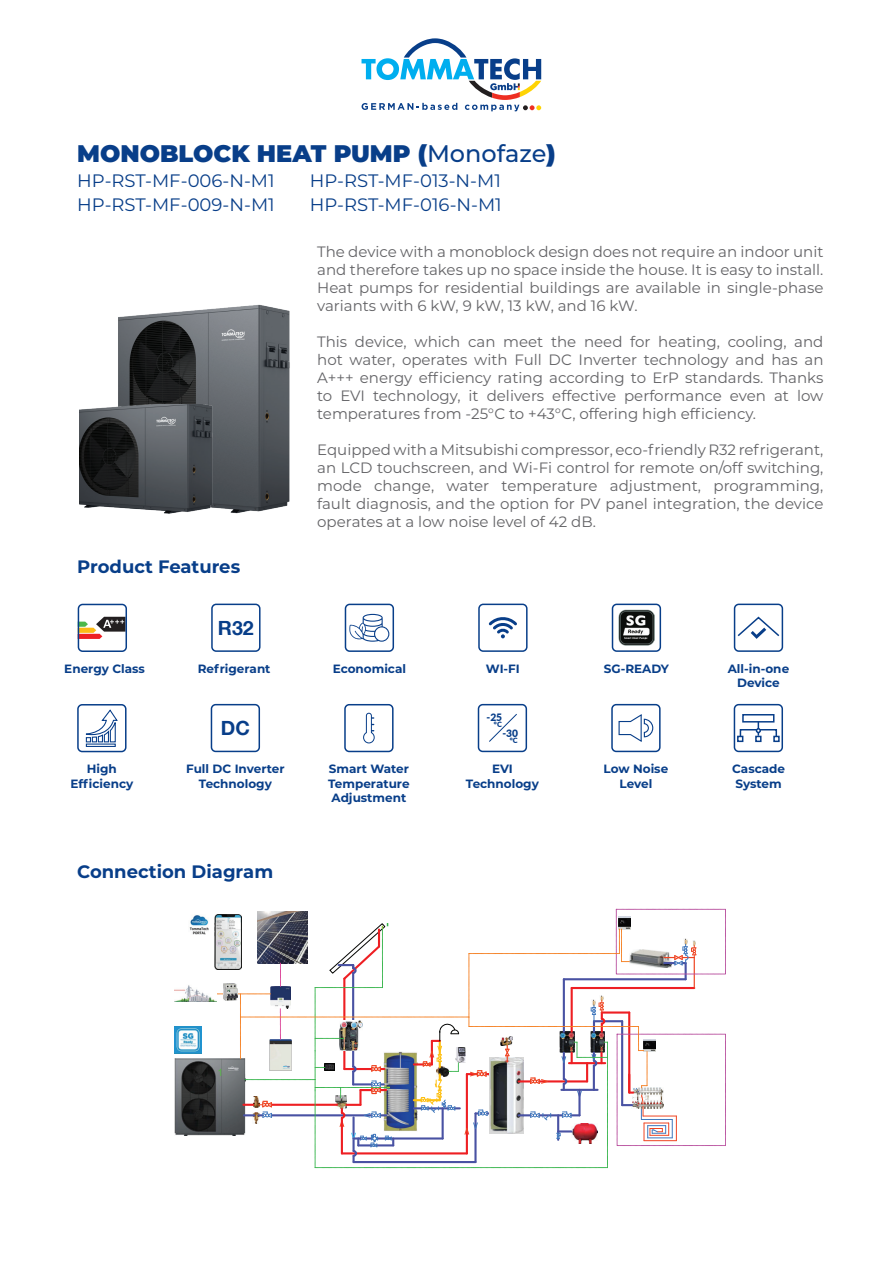
<style>
.page{position:relative;width:893px;height:1263px;background:#fff}
.page>*{position:absolute;margin:0;border:0;box-sizing:border-box;transform-origin:0 0}
.t1{font:900 24px "Montserrat";color:#083e89}
.t2{font:700 19.5px "Helvetica Neue LT Com";color:#083e89}
.t3{font:18px "Montserrat";color:#083e89}
.t4{font:700 18px "Montserrat";color:#083e89}
.t5{font:15px/18px "Montserrat";color:#636366;text-align:justify}
.t6{font:700 12px/14.4px "Montserrat";color:#083e89;text-align:center}
.t7{font:900 10.2px "Lato";color:#083e89}
.t8{font:10.05px "Arial";color:#58b847}
.t9{font:900 7.35px "Lato";color:#083e89}
.s1{font-weight:500}
</style>
<div class="page">
<img style="left:118px;top:304px;width:172px;height:210px">
<img style="left:80px;top:404px;width:138px;height:110px">
<svg style="left:81px;top:617px;width:43px;height:22px"></svg>
<div style="left:78px;top:604px;width:49px;height:48px;border:2px solid #083e89;border-radius:4px"></div>
<div style="left:211px;top:604px;width:50px;height:48px;border:2px solid #083e89;border-radius:4px"></div>
<svg style="left:349px;top:614px;width:40px;height:28px"></svg>
<div style="left:345px;top:604px;width:49px;height:48px;border:2px solid #083e89;border-radius:4px"></div>
<svg style="left:489px;top:617px;width:28px;height:21px"></svg>
<div style="left:478px;top:604px;width:50px;height:48px;border:2px solid #083e89;border-radius:4px"></div>
<img style="left:618px;top:610px;width:36px;height:36px">
<div style="left:612px;top:604px;width:49px;height:48px;border:2px solid #083e89;border-radius:4px"></div>
<div style="left:734px;top:604px;width:49px;height:48px;border:2px solid #083e89;border-radius:4px"></div>
<svg style="left:736px;top:615px;width:45px;height:24px"></svg>
<div style="left:211px;top:704px;width:49px;height:48px;border:2px solid #083e89;border-radius:4px"></div>
<div style="left:77px;top:704px;width:50px;height:48px;border:2px solid #083e89;border-radius:4px"></div>
<div style="left:86px;top:743px;width:30px;height:4px;border:1px solid #083e89"></div>
<svg style="left:85px;top:709px;width:33px;height:34px"></svg>
<div style="left:611px;top:704px;width:50px;height:48px;border:2px solid #083e89;border-radius:4px"></div>
<svg style="left:618px;top:714px;width:36px;height:28px"></svg>
<div style="left:344px;top:704px;width:50px;height:48px;border:2px solid #083e89;border-radius:4px"></div>
<svg style="left:363px;top:712px;width:12px;height:32px"></svg>
<div style="left:478px;top:704px;width:49px;height:48px;border:2px solid #083e89;border-radius:4px"></div>
<svg style="left:489px;top:713px;width:28px;height:29px"></svg>
<div style="left:734px;top:704px;width:49px;height:48px;border:2px solid #083e89;border-radius:4px"></div>
<div style="left:742px;top:714px;width:32px;height:8px;border:2px solid #083e89"></div>
<div style="left:740px;top:729px;width:37px;height:8px;border:2px solid #083e89"></div>
<svg style="left:737px;top:736px;width:6px;height:6px"></svg>
<div style="left:773px;top:736px;width:7px;height:6px;border:2px solid #083e89"></div>
<svg style="left:755px;top:722px;width:6px;height:20px"></svg>
<img style="left:175px;top:1059px;width:42px;height:76px">
<img style="left:175px;top:1026px;width:27px;height:27px">
<img style="left:175px;top:985px;width:41px;height:16px">
<img style="left:189px;top:915px;width:20px;height:20px">
<img style="left:215px;top:914px;width:2px;height:55px">
<svg style="left:217px;top:909px;width:509px;height:259px"></svg>
<svg style="left:361px;top:38px;width:180px;height:73px"></svg>
<h1 class="t1" style="left:77px;top:135px;width:480px">MONOBLOCK HEAT PUMP (<span class="s1">Monofaze</span>)</h1>
<p class="t3" style="left:77px;top:168px;width:199px">HP-RST-MF-006-N-M1</p>
<p class="t3" style="left:310px;top:168px;width:193px">HP-RST-MF-013-N-M1</p>
<p class="t3" style="left:77px;top:192px;width:199px">HP-RST-MF-009-N-M1</p>
<p class="t3" style="left:310px;top:192px;width:194px">HP-RST-MF-016-N-M1</p>
<p class="t4" style="left:77px;top:554px;width:165px">Product Features</p>
<p class="t5" style="left:317px;top:243px;width:508px">The device with a monoblock design does not require an indoor unit and therefore takes up no space inside the house. It is easy to install.<br>Heat pumps for residential buildings are available in single-phase variants with 6 kW, 9 kW, 13 kW, and 16 kW.</p>
<p class="t5" style="left:317px;top:333px;width:508px">This device, which can meet the need for heating, cooling, and hot water, operates with Full DC Inverter technology and has an A+++ energy efficiency rating according to ErP standards. Thanks to EVI technology, it delivers effective performance even at low temperatures from -25°C to +43°C, offering high efficiency.</p>
<p class="t5" style="left:317px;top:441px;width:508px">Equipped with a Mitsubishi compressor, eco-friendly R32 refrigerant, an LCD touchscreen, and Wi-Fi control for remote on/off switching, mode change, water temperature adjustment, programming, fault diagnosis, and the option for PV panel integration, the device operates at a low noise level of 42 dB.</p>
<h2 class="t2" style="left:218px;top:615px;width:37px">R32</h2>
<p class="t6" style="left:198px;top:661px;width:74px">Refrigerant</p>
<p class="t6" style="left:333px;top:661px;width:75px">Economical</p>
<p class="t6" style="left:486px;top:661px;width:35px">WI-FI</p>
<p class="t6" style="left:604px;top:661px;width:67px">SG-READY</p>
<p class="t6" style="left:728px;top:661px;width:63px">All-in-one<br>Device</p>
<h2 class="t2" style="left:221px;top:716px;width:30px">DC</h2>
<p class="t6" style="left:186px;top:761px;width:100px">Full DC Inverter<br>Technology</p>
<p class="t6" style="left:64px;top:661px;width:82px">Energy Class</p>
<p class="t7" style="left:486px;top:709px;width:17px">-25</p>
<p class="t9" style="left:494px;top:719px;width:9px">°C</p>
<p class="t7" style="left:502px;top:725px;width:17px">-30</p>
<p class="t9" style="left:510px;top:735px;width:9px">°C</p>
<p class="t6" style="left:71px;top:761px;width:64px">High<br>Efficiency</p>
<p class="t6" style="left:604px;top:761px;width:66px">Low Noise<br>Level</p>
<p class="t6" style="left:732px;top:761px;width:54px;text-align:left">Cascade<br>System</p>
<p class="t6" style="left:328px;top:761px;width:83px;text-align:justify">Smart Water Temperature Adjustment</p>
<p class="t6" style="left:466px;top:761px;width:74px">EVI<br>Technology</p>
<p class="t4" style="left:77px;top:858px;width:198px">Connection Diagram</p>
<p class="t8" style="left:218px;top:1065px;width:7px">1</p>
</div>
